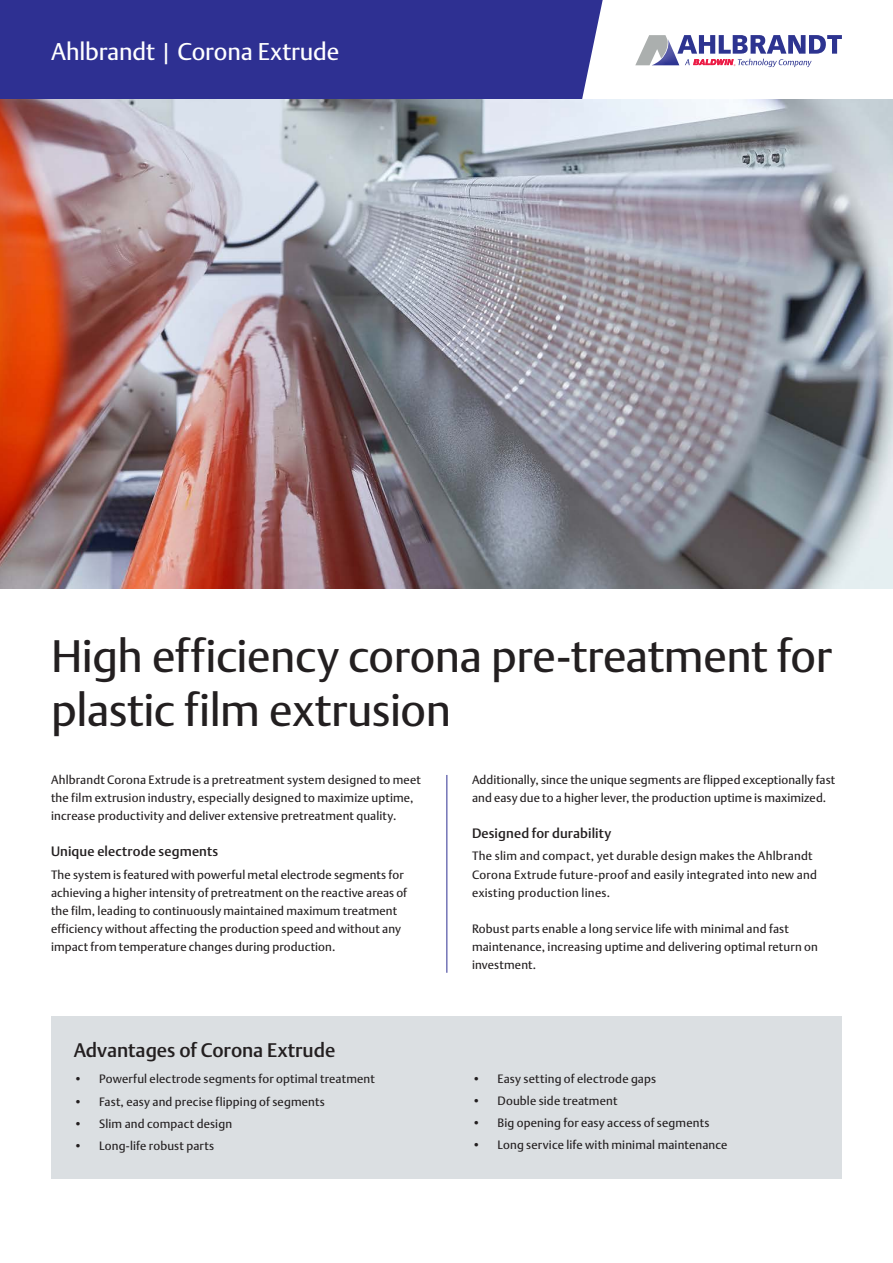
<style>
.page{position:relative;width:893px;height:1263px;background:#fff}
.page>*{position:absolute;margin:0;border:0;box-sizing:border-box;transform-origin:0 0}
.Heading_1{font:45px/54px "DTL Argo T";letter-spacing:-.01em;color:#231f20}
.t1{font:24px "DTL Argo T";letter-spacing:-.005em;color:#fff}
.Heading_3{font:500 19.5px "DTL Argo T";color:#231f20}
.Heading_4{font:500 13.5px "DTL Argo T";letter-spacing:.01em;color:#231f20}
.Copy{font:12px/18px "DTL Argo T";letter-spacing:.01em;color:#231f20}
.s1{font-weight:300}
</style>
<div class="page">
<div style="left:0;top:0;width:609px;height:100px;background:#2e3092"></div>
<svg style="left:635px;top:35px;width:207px;height:32px"></svg>
<hr style="left:446px;top:775px;width:1px;height:198px;background:#2e3092">
<div style="left:51px;top:1016px;width:791px;height:163px;background:#dbdfe2"></div>
<img style="left:0;top:100px;width:893px;height:489px">
<p class="t1" style="left:51px;top:37px;width:290px">Ahlbrandt <span class="s1">|</span> Corona Extrude</p>
<p class="Heading_1" style="left:51px;top:629px;width:782px">High efficiency corona pre-treatment for plastic film extrusion</p>
<p class="Copy" style="left:51px;top:771px;width:371px">Ahlbrandt Corona Extrude is a pretreatment system designed to meet the film extrusion industry, especially designed to maximize uptime, increase productivity and deliver extensive pretreatment quality.</p>
<p class="Heading_4" style="left:51px;top:843px;width:169px">Unique electrode segments</p>
<p class="Copy" style="left:51px;top:865px;width:358px">The system is featured with powerful metal electrode segments for achieving a higher intensity of pretreatment on the reactive areas of the film, leading to continuously maintained maximum treatment efficiency without affecting the production speed and without any impact from temperature changes during production.</p>
<p class="Copy" style="left:472px;top:771px;width:365px">Additionally, since the unique segments are flipped exceptionally fast and easy due to a higher lever, the production uptime is maximized.</p>
<p class="Heading_4" style="left:472px;top:825px;width:141px">Designed for durability</p>
<p class="Copy" style="left:472px;top:847px;width:346px">The slim and compact, yet durable design makes the Ahlbrandt<br>Corona Extrude future-proof and easily integrated into new and existing production lines.</p>
<p class="Copy" style="left:472px;top:919px;width:347px">Robust parts enable a long service life with minimal and fast maintenance, increasing uptime and delivering optimal return on investment.</p>
<p class="Heading_3" style="left:74px;top:1038px;width:263px">Advantages of Corona Extrude</p>
<p class="Copy" style="left:74px;top:1070px;width:303px">• Powerful electrode segments for optimal treatment</p>
<p class="Copy" style="left:74px;top:1092px;width:253px">• Fast, easy and precise flipping of segments</p>
<p class="Copy" style="left:74px;top:1114px;width:160px">• Slim and compact design</p>
<p class="Copy" style="left:74px;top:1137px;width:142px">• Long-life robust parts</p>
<p class="Copy" style="left:472px;top:1069px;width:186px">• Easy setting of electrode gaps</p>
<p class="Copy" style="left:472px;top:1091px;width:147px">• Double side treatment</p>
<p class="Copy" style="left:472px;top:1114px;width:239px">• Big opening for easy access of segments</p>
<p class="Copy" style="left:472px;top:1136px;width:257px">• Long service life with minimal maintenance</p>
</div>
